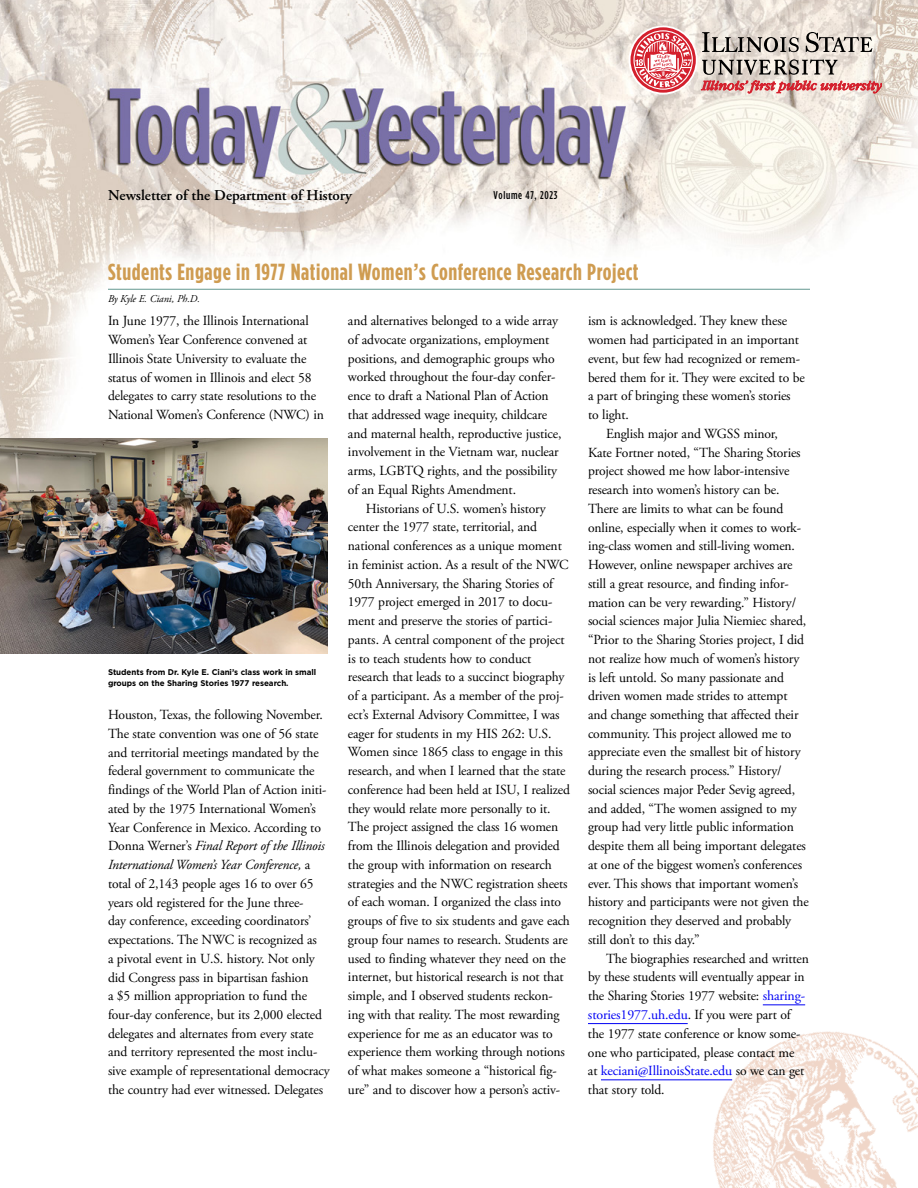
<style>
.page{position:relative;width:918px;height:1188px;background:#fff}
.page>*{position:absolute;margin:0;border:0;box-sizing:border-box;transform-origin:0 0}
.H2_header{font:700 23.25px "Gotham Condensed";letter-spacing:.025em;color:#cf9c51}
.H1_Main_title{font:600 15px "Adobe Garamond Pro";letter-spacing:-.005em;color:#000}
.P_Body_Copy_subseque{font:13.8px/18.8px "Adobe Garamond Pro";letter-spacing:-.01em;color:#000}
.P_Body_Copy_1st_Para{font:13.8px/18.8px "Adobe Garamond Pro";letter-spacing:-.01em;color:#000}
.P_Volume_number{font:500 11.25px "Gotham Condensed";letter-spacing:.06em;color:#000}
.P_By_Line__Author{font:italic 10.5px "Adobe Garamond Pro";letter-spacing:-.005em;color:#000}
.P_Captions{font:700 8.25px/10.8px "Gotham";letter-spacing:-.005em;color:#000}
.s1{color:#0000f4}
.s2{font-style:italic}
</style>
<div class="page">
<img style="left:0;top:0;width:918px;height:582px">
<img style="left:699px;top:1031px;width:219px;height:157px">
<svg style="left:631px;top:27px;width:251px;height:66px;background:#d1aba7"></svg>
<img style="left:0;top:438px;width:327px;height:216px">
<hr style="left:108px;top:289px;width:702px;height:1px;background:#649891">
<hr style="left:763px;top:1004px;width:42px;height:1px;background:#0000f4">
<hr style="left:588px;top:1023px;width:100px;height:1px;background:#0000f4">
<hr style="left:601px;top:1079px;width:131px;height:1px;background:#0000f4">
<h1 class="H1_Main_title" style="left:108px;top:186px;width:245px">Newsletter of the Department of History</h1>
<p class="P_Volume_number" style="left:494px;top:189px;width:65px">Volume 47, 2023</p>
<h2 class="H2_header" style="left:108px;top:259px;width:532px">Students Engage in 1977 National Women’s Conference Research Project</h2>
<p class="P_By_Line__Author" style="left:108px;top:292px;width:94px">By Kyle E. Ciani, Ph.D.</p>
<p class="P_Body_Copy_1st_Para" style="left:108px;top:312px;width:217px">In June 1977, the Illinois International Women’s Year Conference convened at Illinois State University to evaluate the status of women in Illinois and elect 58 delegates to carry state resolutions to the National Women’s Conference (NWC) in</p>
<p class="P_Body_Copy_1st_Para" style="left:348px;top:312px;width:215px">and alternatives belonged to a wide array of advocate organizations, employment positions, and demographic groups who worked throughout the four-day confer&shy;ence to draft a National Plan of Action that addressed wage inequity, childcare and maternal health, reproductive justice, involvement in the Vietnam war, nuclear arms, LGBTQ rights, and the possibility of an Equal Rights Amendment.</p>
<p class="P_Body_Copy_subseque" style="left:348px;top:499px;width:224px;text-indent:18px">Historians of U.S. women’s history center the 1977 state, territorial, and national conferences as a unique moment in feminist action. As a result of the NWC 50th Anniversary, the Sharing Stories of 1977 project emerged in 2017 to docu&shy;ment and preserve the stories of partici&shy;pants. A central component of the project is to teach students how to conduct research that leads to a succinct biography of a participant. As a member of the proj&shy;ect’s External Advisory Committee, I was eager for students in my HIS 262: U.S.<br>Women since 1865 class to engage in this research, and when I learned that the state conference had been held at ISU, I realized they would relate more personally to it.<br>The project assigned the class 16 women from the Illinois delegation and provided the group with information on research strategies and the NWC registration sheets of each woman. I organized the class into groups of five to six students and gave each group four names to research. Students are used to finding whatever they need on the internet, but historical research is not that simple, and I observed students reckon&shy;ing with that reality. The most rewarding experience for me as an educator was to experience them working through notions of what makes someone a “historical fig&shy;ure” and to discover how a person’s activ-</p>
<p class="P_Body_Copy_subseque" style="left:588px;top:312px;width:218px">ism is acknowledged. They knew these women had participated in an important event, but few had recognized or remem&shy;bered them for it. They were excited to be a part of bringing these women’s stories<br>to light.</p>
<p class="P_Body_Copy_subseque" style="left:588px;top:425px;width:222px;text-indent:18px">English major and WGSS minor,<br>Kate Fortner noted, “The Sharing Stories project showed me how labor-intensive research into women’s history can be.<br>There are limits to what can be found online, especially when it comes to work&shy;ing-class women and still-living women.<br>However, online newspaper archives are still a great resource, and finding infor&shy;mation can be very rewarding.” History/ social sciences major Julia Niemiec shared, “Prior to the Sharing Stories project, I did not realize how much of women’s history is left untold. So many passionate and driven women made strides to attempt and change something that affected their community. This project allowed me to appreciate even the smallest bit of history during the research process.” History/ social sciences major Peder Sevig agreed, and added, “The women assigned to my group had very little public information despite them all being important delegates at one of the biggest women’s conferences ever. This shows that important women’s history and participants were not given the recognition they deserved and probably still don’t to this day.”</p>
<p class="P_Body_Copy_subseque" style="left:588px;top:949px;width:223px;text-indent:18px">The biographies researched and written by these students will eventually appear in the Sharing Stories 1977 website: <span class="s1">sharing&shy;stories1977.uh.edu</span>. If you were part of the 1977 state conference or know some&shy;one who participated, please contact me<br>at <span class="s1">keciani@IllinoisState.edu</span> so we can get that story told.</p>
<p class="P_Captions" style="left:108px;top:666px;width:210px">Students from Dr. Kyle E. Ciani’s class work in small groups on the Sharing Stories 1977 research.</p>
<p class="P_Body_Copy_1st_Para" style="left:108px;top:706px;width:223px">Houston, Texas, the following November.<br>The state convention was one of 56 state and territorial meetings mandated by the federal government to communicate the findings of the World Plan of Action initi&shy;ated by the 1975 International Women’s Year Conference in Mexico. According to Donna Werner’s <span class="s2">Final Report of the Illinois International Women’s Year Conference,</span> a total of 2,143 people ages 16 to over 65 years old registered for the June three-<br>day conference, exceeding coordinators’ expectations. The NWC is recognized as<br>a pivotal event in U.S. history. Not only did Congress pass in bipartisan fashion<br>a $5 million appropriation to fund the four-day conference, but its 2,000 elected delegates and alternates from every state and territory represented the most inclu&shy;sive example of representational democracy the country had ever witnessed. Delegates</p>
</div>
